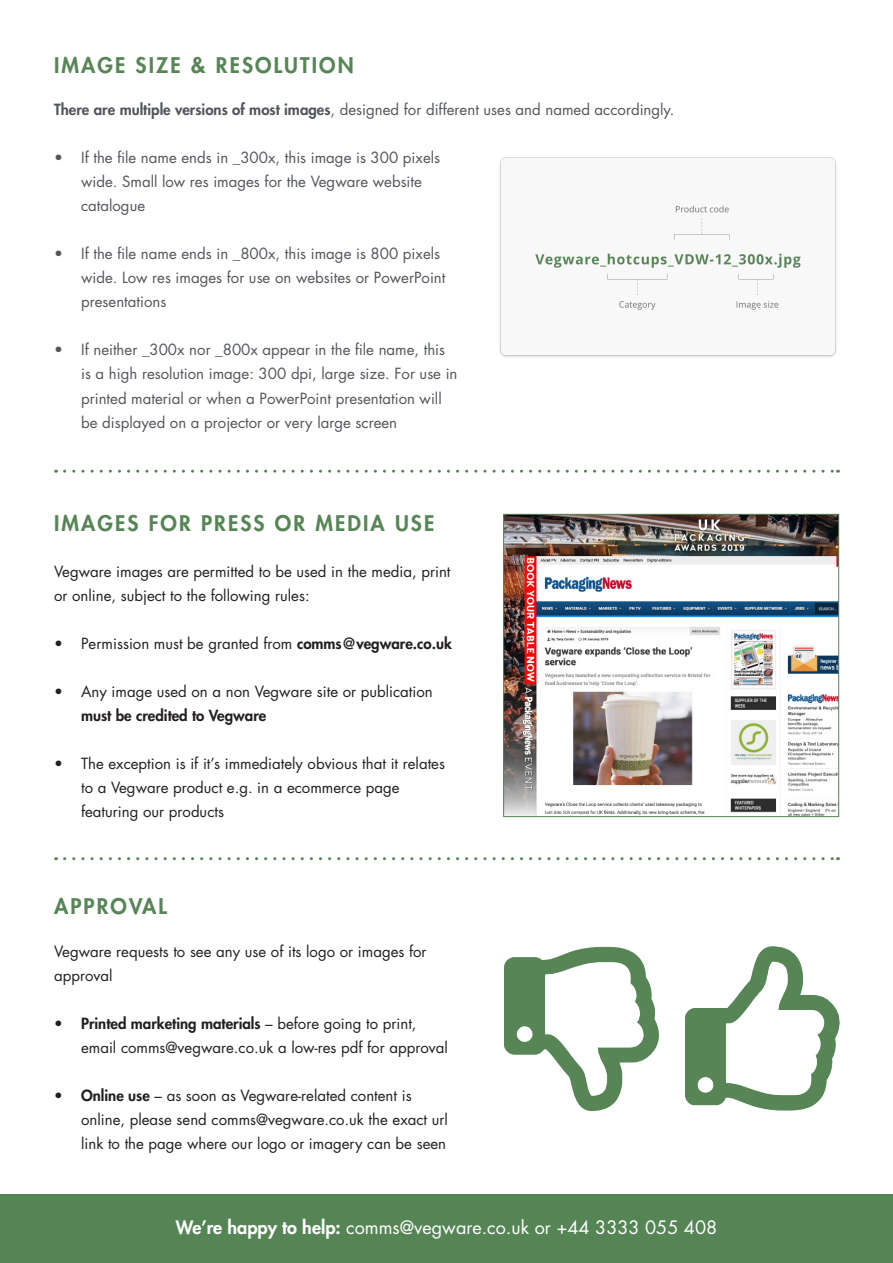
<style>
.page{position:relative;width:893px;height:1263px;background:#fff}
.page>*{position:absolute;margin:0;border:0;box-sizing:border-box;transform-origin:0 0}
.t1{font:800 21px "Futura Std";letter-spacing:.1em;color:#578556}
.t2{font:18px "Futura Std";color:#fff}
.t3{font:15px/24px "Futura Std";color:#231f20}
.t4{font:15px/24px "Futura Std";color:#52555b}
.s1{font-weight:800}
</style>
<div class="page">
<img style="left:505px;top:946px;width:154px;height:166px">
<img style="left:685px;top:946px;width:155px;height:165px">
<img style="left:505px;top:516px;width:332px;height:299px">
<div style="left:503px;top:514px;width:336px;height:303px;border:1px solid #578556"></div>
<svg style="left:65px;top:470px;width:773px;height:3px"></svg>
<svg style="left:65px;top:857px;width:773px;height:3px"></svg>
<div style="left:0;top:1194px;width:893px;height:69px;background:#558455"></div>
<img style="left:499px;top:157px;width:338px;height:201px">
<p class="t1" style="left:54px;top:52px;width:301px">IMAGE SIZE &amp; RESOLUTION</p>
<p class="t4" style="left:54px;top:98px;width:622px"><span class="s1">There are multiple versions of most images</span>, designed for different uses and named accordingly.</p>
<p class="t4" style="left:81px;top:146px;width:361px;text-indent:-27px">• If the file name ends in _300x, this image is 300 pixels wide. Small low res images for the Vegware website catalogue</p>
<p class="t4" style="left:81px;top:242px;width:366px;text-indent:-27px">• If the file name ends in _800x, this image is 800 pixels wide. Low res images for use on websites or PowerPoint presentations</p>
<p class="t4" style="left:81px;top:338px;width:378px;text-indent:-27px">• If neither _300x nor _800x appear in the file name, this is a high resolution image: 300 dpi, large size. For use in printed material or when a PowerPoint presentation will be displayed on a projector or very large screen</p>
<p class="t1" style="left:54px;top:510px;width:382px">IMAGES FOR PRESS OR MEDIA USE</p>
<p class="t3" style="left:54px;top:560px;width:398px">Vegware images are permitted to be used in the media, print or online, subject to the following rules:</p>
<p class="t3" style="left:54px;top:632px;width:399px">• Permission must be granted from <span class="s1">comms@vegware.co.uk</span></p>
<p class="t3" style="left:81px;top:680px;width:353px;text-indent:-27px">• Any image used on a non Vegware site or publication <span class="s1">must be credited to Vegware</span></p>
<p class="t3" style="left:81px;top:752px;width:365px;text-indent:-27px">• The exception is if it’s immediately obvious that it relates to a Vegware product e.g. in a ecommerce page featuring our products</p>
<p class="t1" style="left:54px;top:892px;width:114px">APPROVAL</p>
<p class="t3" style="left:54px;top:939px;width:374px">Vegware requests to see any use of its logo or images for approval</p>
<p class="t3" style="left:81px;top:1011px;width:368px;text-indent:-27px"><span class="s1">• Printed marketing materials</span> – before going to print, email comms@vegware.co.uk a low-res pdf for approval</p>
<p class="t3" style="left:81px;top:1083px;width:368px;text-indent:-27px"><span class="s1">• Online use</span> – as soon as Vegware-related content is online, please send comms@vegware.co.uk the exact url link to the page where our logo or imagery can be seen</p>
<p class="t2" style="left:176px;top:1216px;width:543px"><span class="s1">We’re happy to help:</span> comms@vegware.co.uk or +44 3333 055 408</p>
</div>
